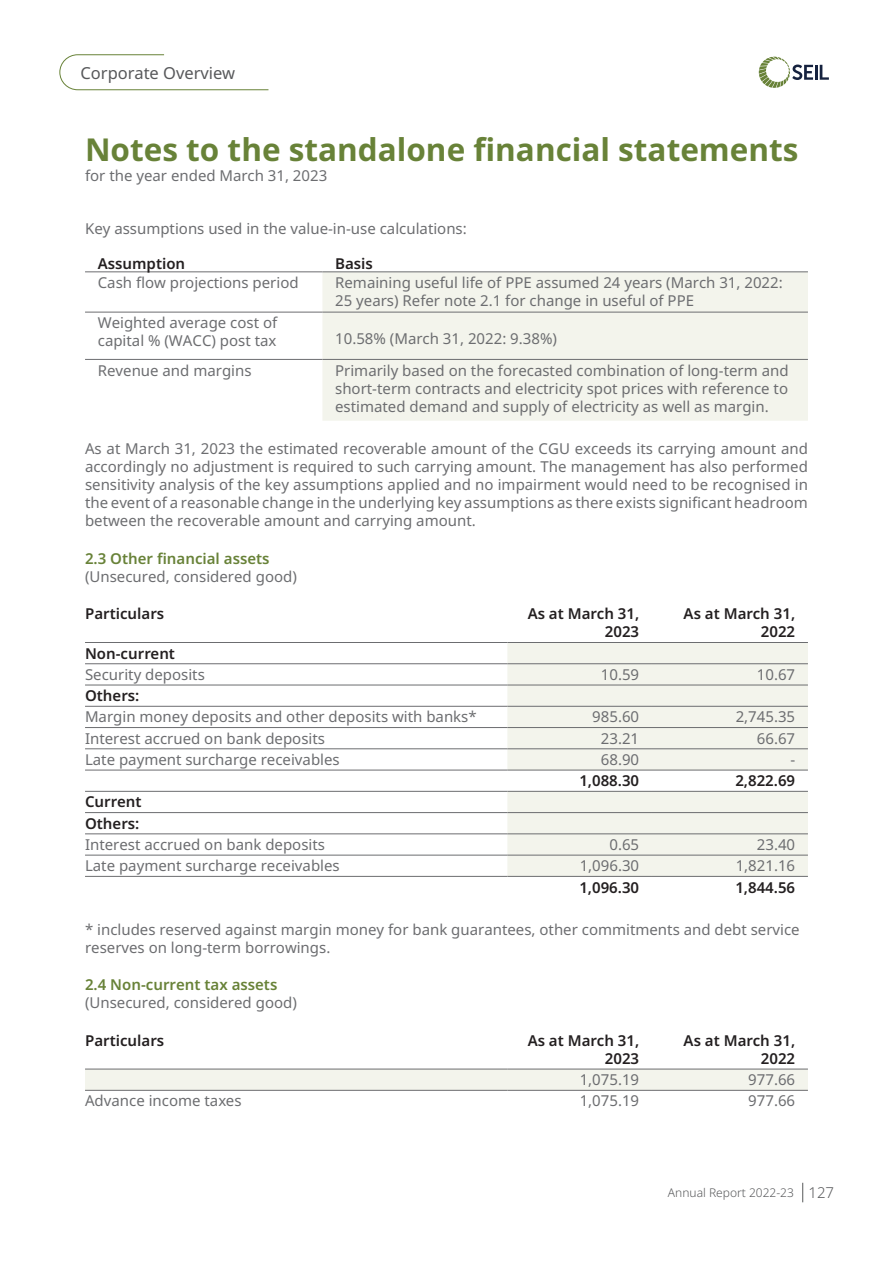
<style>
.page{position:relative;width:893px;height:1263px;background:#fff}
.page>*{position:absolute;margin:0;border:0;box-sizing:border-box;transform-origin:0 0}
.t1{font:700 31.5px "Noto Sans";color:#688238}
.t2{font:16.5px "Noto Sans";color:#57585a}
.t3{font:15px/18px "Noto Sans";color:#6c6d70}
.t4{font:600 15px/18px "Noto Sans";color:#231f20;text-align:right}
.t5{font:600 15px "Noto Sans";color:#688238}
.t6{font:300 12px "Noto Sans";color:#57585a}
.s1{font-size:15px}
</style>
<div class="page">
<svg style="left:59px;top:54px;width:210px;height:37px"></svg>
<hr style="left:815px;top:65px;width:3px;height:15px;background:#16223f">
<svg style="left:820px;top:65px;width:9px;height:15px"></svg>
<svg style="left:759px;top:57px;width:54px;height:31px"></svg>
<svg style="left:802px;top:1183px;width:1px;height:19px"></svg>
<div style="left:322px;top:273px;width:486px;height:148px;background:#f3f4ec"></div>
<hr style="left:85px;top:272px;width:237px;height:1px;background:#6c6d70">
<hr style="left:85px;top:312px;width:237px;height:1px;background:#6c6d70">
<hr style="left:85px;top:359px;width:237px;height:1px;background:#6c6d70">
<hr style="left:322px;top:272px;width:486px;height:1px;background:#6c6d70">
<hr style="left:322px;top:312px;width:486px;height:1px;background:#6c6d70">
<hr style="left:322px;top:359px;width:486px;height:1px;background:#6c6d70">
<svg style="left:507px;top:643px;width:301px;height:233px;background:#f2f3eb"></svg>
<hr style="left:85px;top:642px;width:422px;height:1px;background:#6c6d70">
<hr style="left:85px;top:663px;width:422px;height:1px;background:#6c6d70">
<hr style="left:85px;top:685px;width:422px;height:1px;background:#6c6d70">
<hr style="left:85px;top:706px;width:422px;height:1px;background:#6c6d70">
<hr style="left:85px;top:727px;width:422px;height:1px;background:#6c6d70">
<hr style="left:85px;top:748px;width:422px;height:1px;background:#6c6d70">
<hr style="left:85px;top:770px;width:422px;height:1px;background:#6c6d70">
<hr style="left:85px;top:791px;width:422px;height:1px;background:#6c6d70">
<hr style="left:85px;top:812px;width:422px;height:1px;background:#6c6d70">
<hr style="left:85px;top:834px;width:422px;height:1px;background:#6c6d70">
<hr style="left:85px;top:855px;width:422px;height:1px;background:#6c6d70">
<hr style="left:85px;top:876px;width:422px;height:1px;background:#6c6d70">
<hr style="left:507px;top:642px;width:145px;height:1px;background:#6c6d70">
<hr style="left:507px;top:663px;width:145px;height:1px;background:#6c6d70">
<hr style="left:507px;top:685px;width:145px;height:1px;background:#6c6d70">
<hr style="left:507px;top:706px;width:145px;height:1px;background:#6c6d70">
<hr style="left:507px;top:727px;width:145px;height:1px;background:#6c6d70">
<hr style="left:507px;top:748px;width:145px;height:1px;background:#6c6d70">
<hr style="left:507px;top:812px;width:145px;height:1px;background:#6c6d70">
<hr style="left:507px;top:834px;width:145px;height:1px;background:#6c6d70">
<hr style="left:507px;top:855px;width:145px;height:1px;background:#6c6d70">
<hr style="left:652px;top:642px;width:156px;height:1px;background:#6c6d70">
<hr style="left:652px;top:663px;width:156px;height:1px;background:#6c6d70">
<hr style="left:652px;top:685px;width:156px;height:1px;background:#6c6d70">
<hr style="left:652px;top:706px;width:156px;height:1px;background:#6c6d70">
<hr style="left:652px;top:727px;width:156px;height:1px;background:#6c6d70">
<hr style="left:652px;top:748px;width:156px;height:1px;background:#6c6d70">
<hr style="left:652px;top:812px;width:156px;height:1px;background:#6c6d70">
<hr style="left:652px;top:834px;width:156px;height:1px;background:#6c6d70">
<hr style="left:652px;top:855px;width:156px;height:1px;background:#6c6d70">
<hr style="left:652px;top:876px;width:156px;height:1px;background:#6c6d70">
<hr style="left:507px;top:876px;width:145px;height:1px;background:#6c6d70">
<hr style="left:507px;top:770px;width:145px;height:1px;background:#6c6d70">
<hr style="left:507px;top:791px;width:145px;height:1px;background:#6c6d70">
<hr style="left:652px;top:770px;width:156px;height:1px;background:#6c6d70">
<hr style="left:652px;top:791px;width:156px;height:1px;background:#6c6d70">
<div style="left:85px;top:1070px;width:723px;height:20px;background:#f3f4ec"></div>
<hr style="left:507px;top:1069px;width:145px;height:1px;background:#6c6d70">
<hr style="left:652px;top:1069px;width:156px;height:1px;background:#6c6d70">
<hr style="left:507px;top:1090px;width:145px;height:1px;background:#6c6d70">
<hr style="left:652px;top:1090px;width:156px;height:1px;background:#6c6d70">
<hr style="left:85px;top:1069px;width:422px;height:1px;background:#6c6d70">
<hr style="left:85px;top:1090px;width:422px;height:1px;background:#6c6d70">
<p class="t2" style="left:81px;top:63px;width:156px">Corporate Overview</p>
<p class="t1" style="left:85px;top:132px;width:715px">Notes to the standalone financial statements</p>
<p class="t3" style="left:85px;top:167px;width:244px">for the year ended March 31, 2023</p>
<p class="t3" style="left:85px;top:219px;width:383px">Key assumptions used in the value-in-use calculations:</p>
<p class="t4" style="left:98px;top:255px;width:89px">Assumption</p>
<p class="t4" style="left:335px;top:255px;width:39px">Basis</p>
<p class="t3" style="left:98px;top:274px;width:202px">Cash flow projections period</p>
<p class="t3" style="left:335px;top:274px;width:449px">Remaining useful life of PPE assumed 24 years (March 31, 2022:<br>25 years) Refer note 2.1 for change in useful of PPE</p>
<p class="t3" style="left:98px;top:314px;width:181px">Weighted average cost of capital % (WACC) post tax</p>
<p class="t3" style="left:335px;top:330px;width:223px">10.58% (March 31, 2022: 9.38%)</p>
<p class="t3" style="left:98px;top:361px;width:155px">Revenue and margins</p>
<p class="t3" style="left:335px;top:361px;width:455px;text-align:justify">Primarily based on the forecasted combination of long-term and short-term contracts and electricity spot prices with reference to estimated demand and supply of electricity as well as margin.</p>
<p class="t3" style="left:85px;top:440px;width:724px;text-align:justify">As at March 31, 2023 the estimated recoverable amount of the CGU exceeds its carrying amount and accordingly no adjustment is required to such carrying amount. The management has also performed sensitivity analysis of the key assumptions applied and no impairment would need to be recognised in the event of a reasonable change in the underlying key assumptions as there exists significant headroom between the recoverable amount and carrying amount.</p>
<p class="t5" style="left:85px;top:550px;width:186px">2.3 Other financial assets</p>
<p class="t3" style="left:85px;top:567px;width:213px">(Unsecured, considered good)</p>
<p class="t4" style="left:85px;top:605px;width:81px">Particulars</p>
<p class="t4" style="left:528px;top:605px;width:113px">As at March 31,<br>2023</p>
<p class="t4" style="left:684px;top:605px;width:113px">As at March 31,<br>2022</p>
<p class="t4" style="left:85px;top:644px;width:92px">Non-current</p>
<p class="t3" style="left:85px;top:666px;width:121px">Security deposits</p>
<p class="t3" style="left:601px;top:666px;width:40px">10.59</p>
<p class="t3" style="left:757px;top:666px;width:40px">10.67</p>
<p class="t4" style="left:85px;top:687px;width:56px">Others:</p>
<p class="t3" style="left:85px;top:708px;width:393px">Margin money deposits and other deposits with banks*</p>
<p class="t3" style="left:592px;top:708px;width:48px">985.60</p>
<p class="t3" style="left:736px;top:708px;width:61px">2,745.35</p>
<p class="t3" style="left:85px;top:729px;width:241px">Interest accrued on bank deposits</p>
<p class="t3" style="left:601px;top:729px;width:40px">23.21</p>
<p class="t3" style="left:757px;top:729px;width:40px">66.67</p>
<p class="t3" style="left:85px;top:751px;width:256px">Late payment surcharge receivables</p>
<p class="t3" style="left:601px;top:751px;width:40px">68.90</p>
<p class="t3" style="left:790px;top:751px;width:6px">-</p>
<p class="t4" style="left:579px;top:772px;width:61px">1,088.30</p>
<p class="t4" style="left:735px;top:772px;width:61px">2,822.69</p>
<p class="t4" style="left:85px;top:793px;width:58px">Current</p>
<p class="t4" style="left:85px;top:814px;width:56px">Others:</p>
<p class="t3" style="left:85px;top:836px;width:241px">Interest accrued on bank deposits</p>
<p class="t3" style="left:609px;top:836px;width:31px">0.65</p>
<p class="t3" style="left:757px;top:836px;width:40px">23.40</p>
<p class="t3" style="left:85px;top:857px;width:256px">Late payment surcharge receivables</p>
<p class="t3" style="left:580px;top:857px;width:61px">1,096.30</p>
<p class="t3" style="left:736px;top:857px;width:61px">1,821.16</p>
<p class="t4" style="left:579px;top:878px;width:61px">1,096.30</p>
<p class="t4" style="left:735px;top:878px;width:61px">1,844.56</p>
<p class="t3" style="left:85px;top:921px;width:716px">* includes reserved against margin money for bank guarantees, other commitments and debt service reserves on long-term borrowings.</p>
<p class="t5" style="left:85px;top:976px;width:194px">2.4 Non-current tax assets</p>
<p class="t3" style="left:85px;top:994px;width:213px">(Unsecured, considered good)</p>
<p class="t4" style="left:85px;top:1031px;width:81px">Particulars</p>
<p class="t4" style="left:528px;top:1031px;width:113px">As at March 31,<br>2023</p>
<p class="t4" style="left:684px;top:1031px;width:113px">As at March 31,<br>2022</p>
<p class="t3" style="left:580px;top:1071px;width:61px">1,075.19</p>
<p class="t3" style="left:748px;top:1071px;width:48px">977.66</p>
<p class="t3" style="left:85px;top:1092px;width:158px">Advance income taxes</p>
<p class="t3" style="left:580px;top:1092px;width:61px">1,075.19</p>
<p class="t3" style="left:748px;top:1092px;width:48px">977.66</p>
<p class="t6" style="left:668px;top:1186px;width:168px">Annual Report 2022-23 <span class="s1">127</span></p>
</div>
